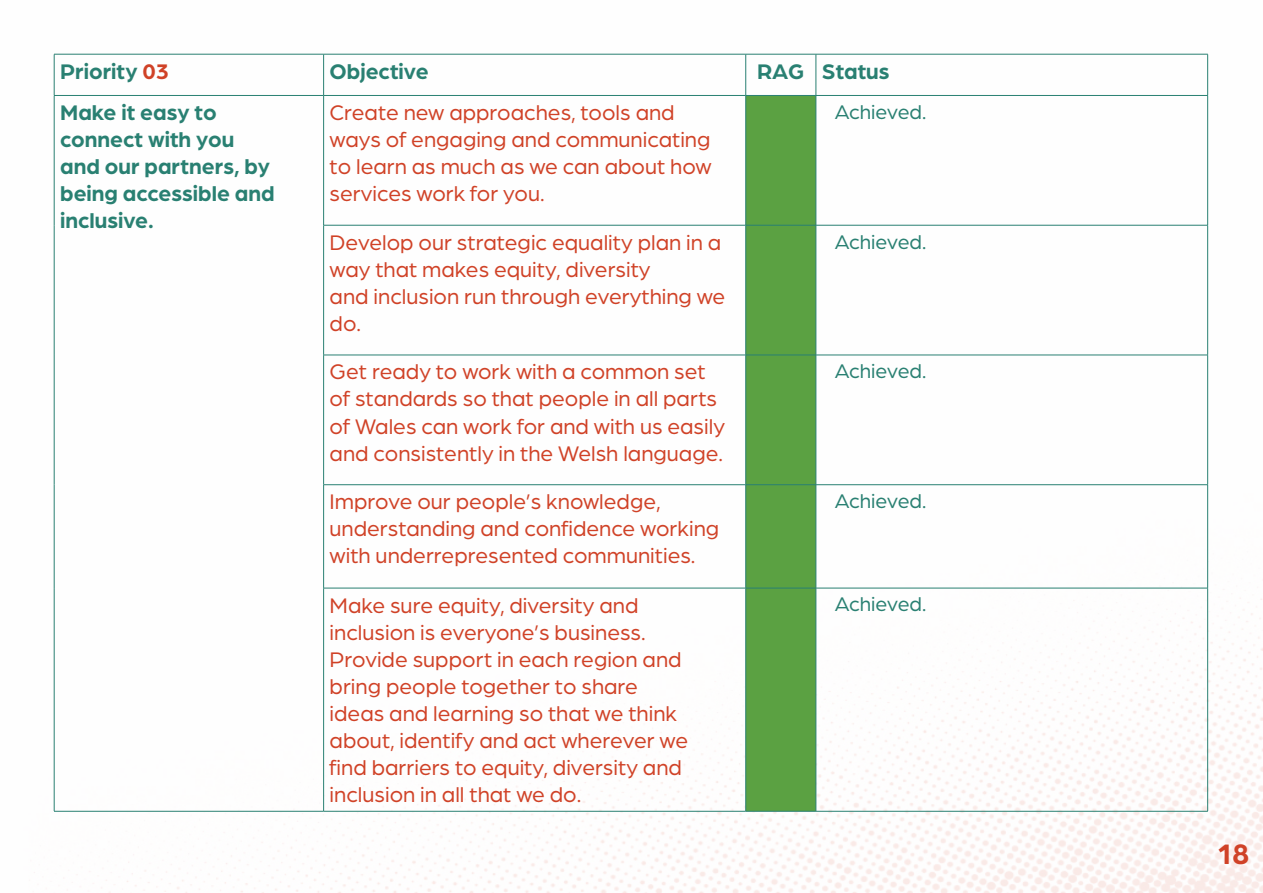
<style>
.page{position:relative;width:1263px;height:893px;background:#fff}
.page>*{position:absolute;margin:0;border:0;box-sizing:border-box;transform-origin:0 0}
.t1{font:700 30px "Arboria";color:#d04227}
.t2{font:22.5px/27px "Arboria";color:#d04227}
.t3{font:700 22.5px/27px "Arboria";color:#298072}
.t4{font:21px "Arboria";color:#298072}
.s1{color:#d04227}
</style>
<div class="page">
<img style="left:34px;top:53px;width:1229px;height:840px">
<div style="left:746px;top:96px;width:70px;height:715px;background:#5ba142"></div>
<hr style="left:54px;top:54px;width:270px;height:1px;background:#298072">
<hr style="left:54px;top:54px;width:1px;height:41px;background:#298072">
<hr style="left:324px;top:54px;width:422px;height:1px;background:#298072">
<hr style="left:323px;top:54px;width:1px;height:41px;background:#298072">
<hr style="left:746px;top:54px;width:70px;height:1px;background:#298072">
<hr style="left:745px;top:54px;width:1px;height:41px;background:#298072">
<hr style="left:816px;top:54px;width:392px;height:1px;background:#298072">
<hr style="left:816px;top:54px;width:1px;height:41px;background:#298072">
<hr style="left:1207px;top:54px;width:1px;height:41px;background:#298072">
<hr style="left:54px;top:95px;width:270px;height:1px;background:#298072">
<hr style="left:324px;top:95px;width:422px;height:1px;background:#298072">
<hr style="left:746px;top:95px;width:70px;height:1px;background:#298072">
<hr style="left:816px;top:95px;width:392px;height:1px;background:#298072">
<hr style="left:54px;top:96px;width:1px;height:129px;background:#298072">
<hr style="left:323px;top:96px;width:1px;height:129px;background:#298072">
<hr style="left:745px;top:96px;width:1px;height:129px;background:#298072">
<hr style="left:816px;top:96px;width:1px;height:129px;background:#298072">
<hr style="left:1207px;top:96px;width:1px;height:129px;background:#298072">
<hr style="left:54px;top:225px;width:1px;height:130px;background:#298072">
<hr style="left:323px;top:225px;width:423px;height:1px;background:#298072">
<hr style="left:323px;top:225px;width:1px;height:130px;background:#298072">
<hr style="left:746px;top:225px;width:70px;height:1px;background:#298072">
<hr style="left:745px;top:225px;width:1px;height:130px;background:#298072">
<hr style="left:816px;top:225px;width:392px;height:1px;background:#298072">
<hr style="left:816px;top:225px;width:1px;height:130px;background:#298072">
<hr style="left:1207px;top:225px;width:1px;height:130px;background:#298072">
<hr style="left:54px;top:355px;width:1px;height:130px;background:#298072">
<hr style="left:323px;top:355px;width:423px;height:1px;background:#298072">
<hr style="left:323px;top:355px;width:1px;height:129px;background:#298072">
<hr style="left:746px;top:355px;width:70px;height:1px;background:#298072">
<hr style="left:745px;top:355px;width:1px;height:129px;background:#298072">
<hr style="left:816px;top:355px;width:392px;height:1px;background:#298072">
<hr style="left:816px;top:355px;width:1px;height:129px;background:#298072">
<hr style="left:1207px;top:355px;width:1px;height:129px;background:#298072">
<hr style="left:54px;top:485px;width:1px;height:103px;background:#298072">
<hr style="left:323px;top:484px;width:423px;height:1px;background:#298072">
<hr style="left:323px;top:485px;width:1px;height:103px;background:#298072">
<hr style="left:746px;top:484px;width:70px;height:1px;background:#298072">
<hr style="left:745px;top:485px;width:1px;height:103px;background:#298072">
<hr style="left:816px;top:484px;width:392px;height:1px;background:#298072">
<hr style="left:816px;top:485px;width:1px;height:103px;background:#298072">
<hr style="left:1207px;top:485px;width:1px;height:103px;background:#298072">
<hr style="left:54px;top:588px;width:1px;height:223px;background:#298072">
<hr style="left:323px;top:588px;width:423px;height:1px;background:#298072">
<hr style="left:323px;top:588px;width:1px;height:223px;background:#298072">
<hr style="left:746px;top:588px;width:70px;height:1px;background:#298072">
<hr style="left:745px;top:588px;width:1px;height:223px;background:#298072">
<hr style="left:816px;top:588px;width:392px;height:1px;background:#298072">
<hr style="left:816px;top:588px;width:1px;height:223px;background:#298072">
<hr style="left:1207px;top:588px;width:1px;height:223px;background:#298072">
<hr style="left:54px;top:811px;width:270px;height:1px;background:#298072">
<hr style="left:324px;top:811px;width:422px;height:1px;background:#298072">
<hr style="left:746px;top:811px;width:70px;height:1px;background:#298072">
<hr style="left:816px;top:811px;width:392px;height:1px;background:#298072">
<p class="t3" style="left:60px;top:56px;width:110px">Priority <span class="s1">03</span></p>
<p class="t3" style="left:330px;top:56px;width:101px">Objective</p>
<p class="t3" style="left:757px;top:56px;width:49px">RAG</p>
<p class="t3" style="left:822px;top:56px;width:69px">Status</p>
<p class="t3" style="left:60px;top:98px;width:216px">Make it easy to connect with you and our partners, by being accessible and inclusive.</p>
<p class="t2" style="left:330px;top:98px;width:384px">Create new approaches, tools and ways of engaging and communicating to learn as much as we can about how services work for you.</p>
<p class="t4" style="left:835px;top:98px;width:93px">Achieved.</p>
<p class="t2" style="left:330px;top:228px;width:393px">Develop our strategic equality plan in a way that makes equity, diversity</p>
<p class="t2" style="left:330px;top:282px;width:397px">and inclusion run through everything we do.</p>
<p class="t4" style="left:835px;top:228px;width:93px">Achieved.</p>
<p class="t2" style="left:330px;top:358px;width:397px">Get ready to work with a common set of standards so that people in all parts of Wales can work for and with us easily and consistently in the Welsh language.</p>
<p class="t4" style="left:835px;top:358px;width:93px">Achieved.</p>
<p class="t2" style="left:330px;top:487px;width:391px">Improve our people’s knowledge, understanding and confidence working with underrepresented communities.</p>
<p class="t4" style="left:835px;top:487px;width:93px">Achieved.</p>
<p class="t2" style="left:330px;top:591px;width:360px">Make sure equity, diversity and inclusion is everyone’s business.<br>Provide support in each region and bring people together to share ideas and learning so that we think about, identify and act wherever we find barriers to equity, diversity and inclusion in all that we do.</p>
<p class="t4" style="left:835px;top:591px;width:93px">Achieved.</p>
<p class="t1" style="left:1217px;top:833px;width:34px">18</p>
</div>
